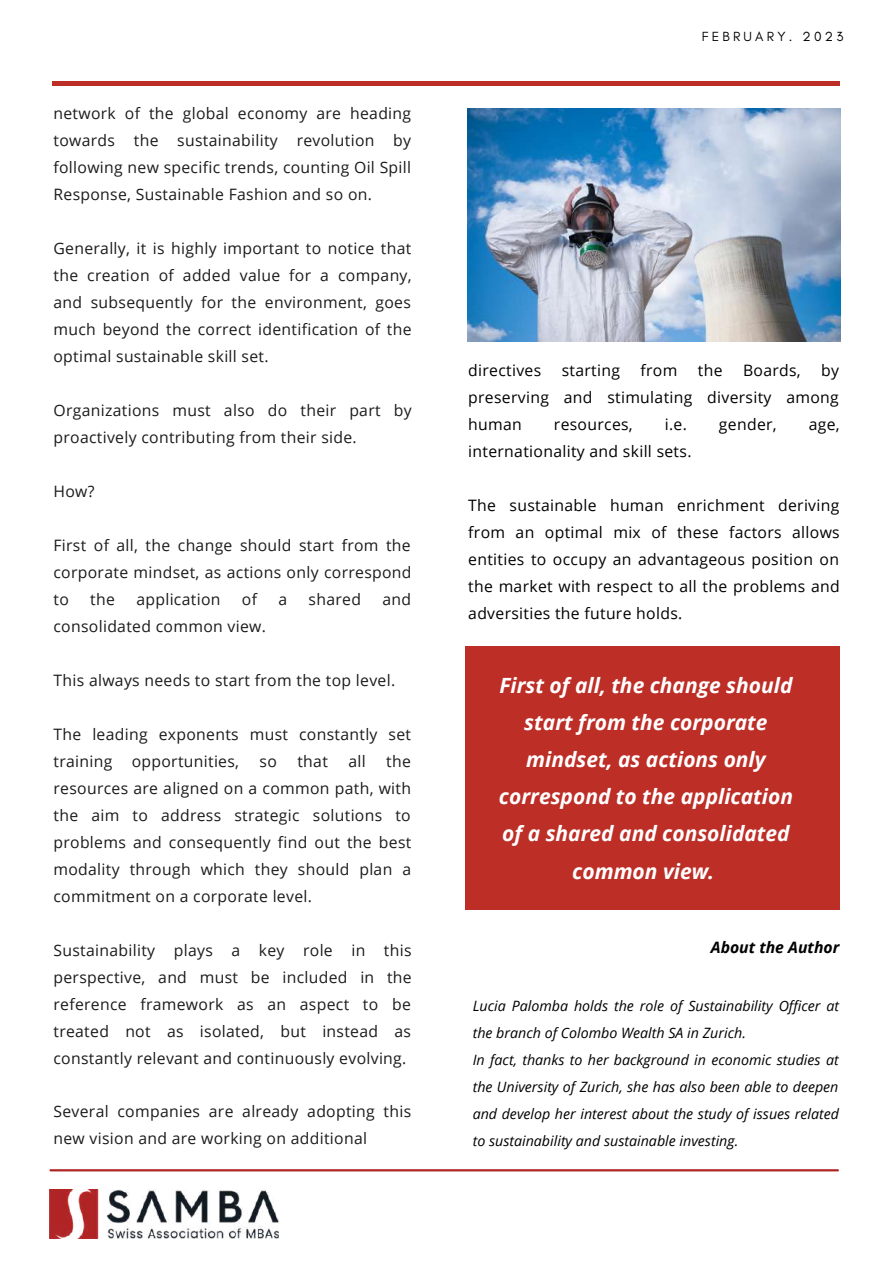
<style>
.page{position:relative;width:893px;height:1264px;background:#fff}
.page>*{position:absolute;margin:0;border:0;box-sizing:border-box;transform-origin:0 0}
.t1{font:italic 700 21px/37px "Open Sans";color:#fff;text-align:center}
.t2{font:15.75px/27px "Open Sans";letter-spacing:.02em;color:#1b1b1b;text-align:justify}
.t3{font:15.75px/27px "Open Sans";letter-spacing:.02em;color:#000;text-align:justify}
.t4{font:italic 700 15.75px "Open Sans";color:#000}
.t5{font:italic 14.25px/27px "Open Sans";color:#000}
.t6{font:13.5px "Glacial Indifference";letter-spacing:.24em;color:#000}
</style>
<div class="page">
<hr style="left:52px;top:81px;width:787px;height:4px;background:#bd2e27">
<hr style="left:51px;top:1169px;width:786px;height:2px;background:#b02424">
<img style="left:49px;top:1189px;width:230px;height:49px">
<div style="left:465px;top:646px;width:374px;height:263px;background:#bd2e27"></div>
<img style="left:468px;top:108px;width:372px;height:233px">
<p class="t2" style="left:53px;top:99px;width:359px">network of the global economy are heading towards the sustainability revolution by following new specific trends, counting Oil Spill Response, Sustainable Fashion and so on.</p>
<p class="t2" style="left:53px;top:234px;width:360px">Generally, it is highly important to notice that the creation of added value for a company, and subsequently for the environment, goes much beyond the correct identification of the optimal sustainable skill set.</p>
<p class="t2" style="left:53px;top:396px;width:360px">Organizations must also do their part by proactively contributing from their side.</p>
<p class="t2" style="left:53px;top:477px;width:43px">How?</p>
<p class="t2" style="left:53px;top:531px;width:359px">First of all, the change should start from the corporate mindset, as actions only correspond to</p>
<p class="t2" style="left:90px;top:585px;width:26px">the</p>
<p class="t2" style="left:136px;top:585px;width:86px">application</p>
<p class="t2" style="left:242px;top:585px;width:17px">of</p>
<p class="t2" style="left:278px;top:585px;width:10px">a</p>
<p class="t2" style="left:308px;top:585px;width:54px">shared</p>
<p class="t2" style="left:382px;top:585px;width:30px">and</p>
<p class="t2" style="left:53px;top:612px;width:214px">consolidated common view.</p>
<p class="t2" style="left:53px;top:666px;width:343px">This always needs to start from the top level.</p>
<p class="t2" style="left:53px;top:720px;width:359px">The leading exponents must constantly set training opportunities,</p>
<p class="t2" style="left:53px;top:747px;width:359px;text-indent:333px">the resources are aligned on a common path, with the aim to address strategic solutions to problems and consequently find out the best modality through which they should plan a commitment on a corporate level.</p>
<p class="t2" style="left:53px;top:935px;width:360px">Sustainability plays a key role in this perspective, and must be included in the reference framework as an aspect to be treated not as isolated, but instead as constantly relevant and continuously evolving.</p>
<p class="t2" style="left:53px;top:1097px;width:359px">Several companies are already adopting this new vision and are working on additional</p>
<p class="t2" style="left:259px;top:747px;width:19px">so</p>
<p class="t2" style="left:297px;top:747px;width:32px">that</p>
<p class="t2" style="left:348px;top:747px;width:19px">all</p>
<p class="t6" style="left:701px;top:28px;width:143px">FEBRUARY. 2023</p>
<p class="t3" style="left:468px;top:356px;width:74px">directives</p>
<p class="t3" style="left:561px;top:356px;width:60px">starting</p>
<p class="t3" style="left:640px;top:356px;width:38px">from</p>
<p class="t3" style="left:697px;top:356px;width:26px">the</p>
<p class="t3" style="left:743px;top:356px;width:59px">Boards,</p>
<p class="t3" style="left:468px;top:356px;width:372px;text-indent:353px">by preserving and stimulating diversity among human</p>
<p class="t3" style="left:554px;top:410px;width:80px">resources,</p>
<p class="t3" style="left:664px;top:410px;width:24px">i.e.</p>
<p class="t3" style="left:719px;top:410px;width:59px">gender,</p>
<p class="t3" style="left:808px;top:410px;width:33px">age,</p>
<p class="t3" style="left:468px;top:437px;width:225px">internationality and skill sets.</p>
<p class="t3" style="left:468px;top:491px;width:373px">The sustainable human enrichment deriving from an optimal mix of these factors allows entities to occupy an advantageous position on the market with respect to all the problems and adversities the future holds.</p>
<h1 class="t1" style="left:499px;top:666px;width:295px">First of all, the change should start from the corporate mindset, as actions only correspond to the application of a shared and consolidated common view.</h1>
<p class="t4" style="left:710px;top:935px;width:130px">About the Author</p>
<p class="t5" style="left:472px;top:992px;width:368px">Lucia Palomba holds the role of Sustainability Officer at the branch of Colombo Wealth SA in Zurich.<br>In fact, thanks to her background in economic studies at the University of Zurich, she has also been able to deepen and develop her interest about the study of issues related to sustainability and sustainable investing.</p>
</div>
